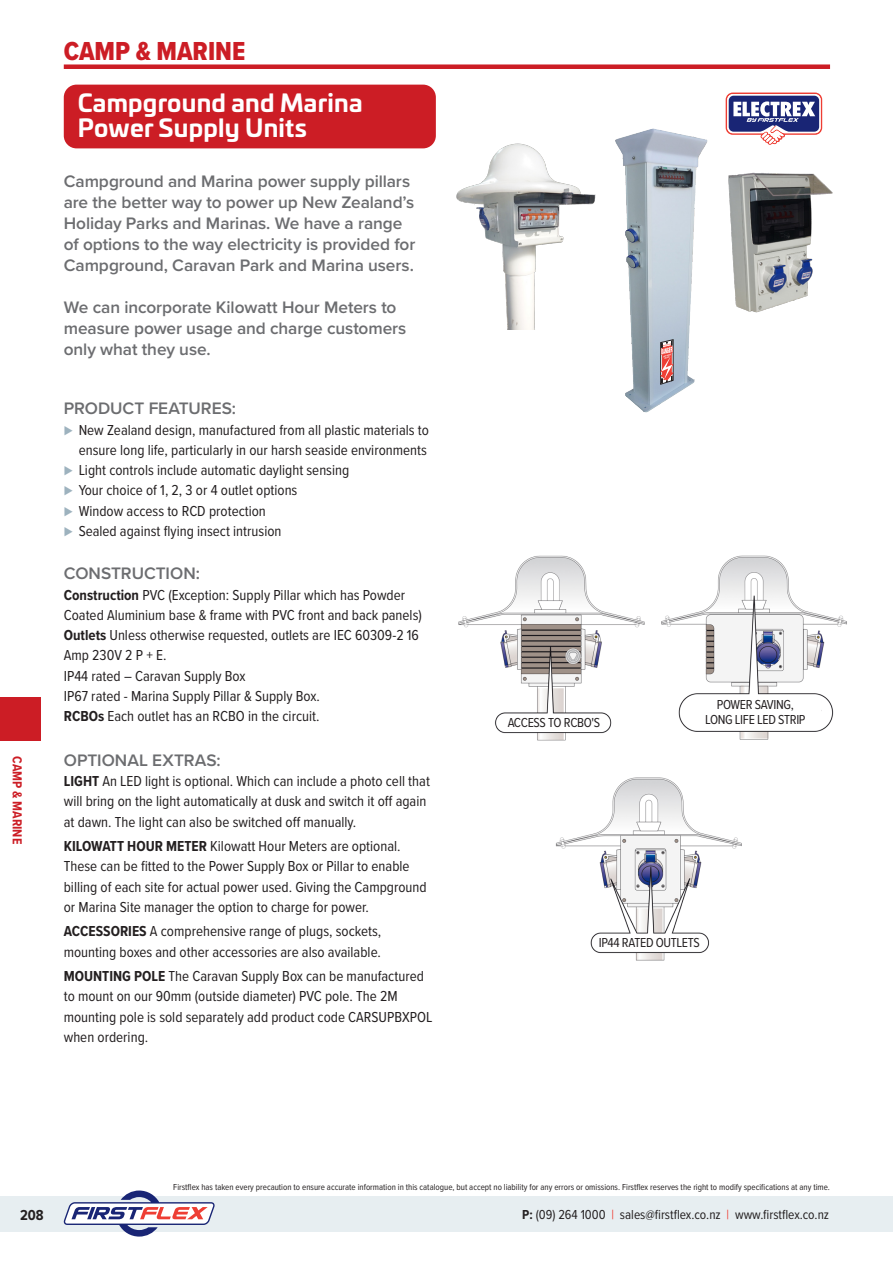
<style>
.page{position:relative;width:893px;height:1263px;background:#fff}
.page>*{position:absolute;margin:0;border:0;box-sizing:border-box;transform-origin:0 0}
.t1{font:27px "Proxima Nova Cond Extrabld";color:#cc1d25}
.H1__Page_title{font:700 24px/25.5px "Univia Pro";letter-spacing:.01em;color:#fff}
.t2{font:600 17.25px/21px "Proxima Nova";letter-spacing:-.005em;color:#6c6d70}
.Content_Body{font:15px/20.2px "Proxima Nova Cond";color:#231f20}
.t3{font:700 15px "Proxima Nova Cond";color:#231f20}
.Content_Body-2{font:13.5px "Proxima Nova Cond";letter-spacing:-.025em;color:#231f20}
.Content_Body-3{font:13.5px "Proxima Nova Cond";color:#231f20}
.t4{font:700 13.5px "Proxima Nova Cond";color:#cc1d25}
.t5{font:9px "Proxima Nova Cond";color:#231f20}
.s1{color:#9db2be}
.s2{font-weight:700}
.s3{color:#ee3e34}
</style>
<div class="page">
<div style="left:64px;top:64px;width:766px;height:5px;background:#cc1d25"></div>
<div style="left:0;top:1196px;width:893px;height:36px;background:#e7eef1"></div>
<div style="left:0;top:697px;width:40px;height:44px;background:#cc1d25"></div>
<svg style="left:64px;top:1190px;width:151px;height:46px"></svg>
<div style="left:64px;top:85px;width:372px;height:63px;background:#cc1d25;border-radius:13px"></div>
<svg style="left:726px;top:93px;width:96px;height:52px"></svg>
<img style="left:458px;top:555px;width:187px;height:186px">
<img style="left:661px;top:555px;width:186px;height:185px">
<img style="left:555px;top:777px;width:187px;height:184px">
<img style="left:456px;top:143px;width:136px;height:186px">
<img style="left:732px;top:172px;width:101px;height:141px">
<img style="left:592px;top:127px;width:140px;height:285px">
<svg style="left:660px;top:340px;width:13px;height:44px"></svg>
<div style="left:690px;top:698px;width:131px;height:29px;background:#fff"></div>
<div style="left:503px;top:716px;width:102px;height:14px;background:#fff"></div>
<div style="left:596px;top:936px;width:107px;height:14px;background:#fff"></div>
<h1 class="t1" style="left:64px;top:31px;width:183px">CAMP &amp; MARINE</h1>
<p class="H1__Page_title" style="left:78px;top:88px;width:286px">Campground and Marina<br>Power Supply Units</p>
<p class="t4" style="left:27px;top:756px;width:90px;rotate:90deg">CAMP &amp; MARINE</p>
<h2 class="t2" style="left:64px;top:171px;width:353px">Campground and Marina power supply pillars are the better way to power up New Zealand’s Holiday Parks and Marinas. We have a range of options to the way electricity is provided for Campground, Caravan Park and Marina users.</h2>
<h2 class="t2" style="left:64px;top:297px;width:344px">We can incorporate Kilowatt Hour Meters to measure power usage and charge customers only what they use.</h2>
<h2 class="t2" style="left:64px;top:398px;width:174px">PRODUCT FEATURES:</h2>
<p class="Content_Body" style="left:64px;top:419px;width:367px;text-align:right"><span class="s1">⊲</span> New Zealand design, manufactured from all plastic materials to ensure long life, particularly in our harsh seaside environments</p>
<p class="Content_Body" style="left:64px;top:459px;width:287px"><span class="s1">⊲</span> Light controls include automatic daylight sensing</p>
<p class="Content_Body" style="left:64px;top:480px;width:235px"><span class="s1">⊲</span> Your choice of 1, 2, 3 or 4 outlet options</p>
<p class="Content_Body" style="left:64px;top:500px;width:204px"><span class="s1">⊲</span> Window access to RCD protection</p>
<p class="Content_Body" style="left:64px;top:520px;width:219px"><span class="s1">⊲</span> Sealed against flying insect intrusion</p>
<h2 class="t2" style="left:64px;top:563px;width:138px">CONSTRUCTION:</h2>
<p class="Content_Body" style="left:64px;top:584px;width:360px"><span class="s2">Construction</span> PVC (Exception: Supply Pillar which has Powder Coated Aluminium base &amp; frame with PVC front and back panels)<br><span class="s2">Outlets</span> Unless otherwise requested, outlets are IEC 60309-2 16<br>Amp 230V 2 P + E.</p>
<p class="Content_Body" style="left:64px;top:665px;width:183px">IP44 rated – Caravan Supply Box</p>
<p class="Content_Body" style="left:64px;top:685px;width:258px">IP67 rated - Marina Supply Pillar &amp; Supply Box.</p>
<p class="Content_Body" style="left:64px;top:705px;width:257px"><span class="s2">RCBOs</span> Each outlet has an RCBO in the circuit.</p>
<h2 class="t2" style="left:64px;top:749px;width:159px">OPTIONAL EXTRAS:</h2>
<p class="Content_Body" style="left:64px;top:770px;width:368px"><span class="s2">LIGHT</span> An LED light is optional. Which can include a photo cell that will bring on the light automatically at dusk and switch it off again at dawn. The light can also be switched off manually.</p>
<p class="Content_Body" style="left:64px;top:835px;width:364px"><span class="s2">KILOWATT HOUR METER</span> Kilowatt Hour Meters are optional.<br>These can be fitted to the Power Supply Box or Pillar to enable billing of each site for actual power used. Giving the Campground or Marina Site manager the option to charge for power.</p>
<p class="Content_Body" style="left:64px;top:921px;width:319px"><span class="s2">ACCESSORIES</span> A comprehensive range of plugs, sockets, mounting boxes and other accessories are also available.</p>
<p class="Content_Body" style="left:64px;top:965px;width:370px"><span class="s2">MOUNTING POLE</span> The Caravan Supply Box can be manufactured to mount on our 90mm (outside diameter) PVC pole. The 2M mounting pole is sold separately add product code CARSUPBXPOL when ordering.</p>
<p class="Content_Body-2" style="left:717px;top:694px;width:79px">POWER SAVING,</p>
<p class="Content_Body-2" style="left:508px;top:712px;width:94px">ACCESS TO RCBO'S</p>
<p class="Content_Body-2" style="left:705px;top:709px;width:102px">LONG LIFE LED STRIP</p>
<p class="Content_Body-2" style="left:599px;top:932px;width:103px">IP44 RATED OUTLETS</p>
<p class="t5" style="left:173px;top:1181px;width:658px">Firstflex has taken every precaution to ensure accurate information in this catalogue, but accept no liability for any errors or omissions. Firstflex reserves the right to modify specifications at any time.</p>
<p class="t3" style="left:20px;top:1204px;width:25px">208</p>
<p class="Content_Body-3" style="left:522px;top:1205px;width:308px"><span class="s2">P:</span> (09) 264 1000 <span class="s3">|</span> sales@firstflex.co.nz <span class="s3">|</span> www.firstflex.co.nz</p>
</div>
